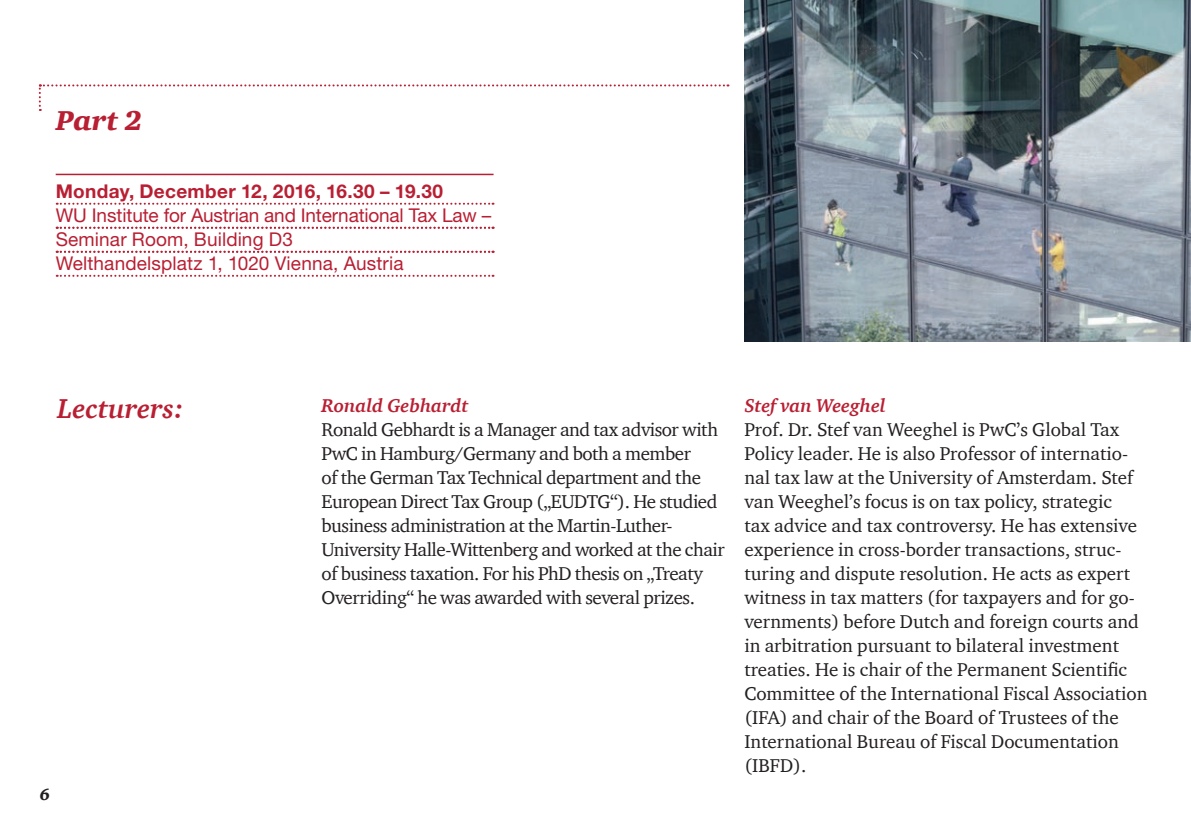
<style>
.page{position:relative;width:1191px;height:840px;background:#fff}
.page>*{position:absolute;margin:0;border:0;box-sizing:border-box;transform-origin:0 0}
.t1{font:italic 700 28px "ITC Charter Com";color:#b91f33}
.t2{font:italic 900 28px "ITC Charter Com";color:#b91f33}
.t3{font:19px/24px "ITC Charter Com";color:#231f20}
.t4{font:19px/24px "ITC Charter Com";letter-spacing:-.025em;color:#231f20}
.t5{font:19px/24px "Helvetica Neue LT Pro";color:#b91f33}
.t6{font:700 19px "Helvetica Neue LT Pro";letter-spacing:.015em;color:#b91f33}
.t7{font:italic 700 19px "ITC Charter Com";color:#b91f33}
.t8{font:italic 900 16px "ITC Charter Com";color:#231f20}
</style>
<div class="page">
<img style="left:744px;top:0;width:447px;height:341px">
<svg style="left:39px;top:84px;width:689px;height:27px"></svg>
<hr style="left:56px;top:173px;width:437px;height:2px;background:#b91f33">
<svg style="left:57px;top:202px;width:436px;height:2px"></svg>
<svg style="left:57px;top:226px;width:436px;height:2px"></svg>
<svg style="left:57px;top:250px;width:436px;height:2px"></svg>
<svg style="left:57px;top:274px;width:436px;height:2px"></svg>
<h1 class="t2" style="left:56px;top:103px;width:88px">Part 2</h1>
<p class="t6" style="left:56px;top:179px;width:389px">Monday, December 12, 2016, 16.30 – 19.30</p>
<p class="t5" style="left:56px;top:202px;width:437px">WU Institute for Austrian and International Tax Law –<br>Seminar Room, Building D3<br>Welthandelsplatz 1, 1020 Vienna, Austria</p>
<h1 class="t1" style="left:58px;top:391px;width:128px">Lecturers:</h1>
<p class="t8" style="left:40px;top:784px;width:12px">6</p>
<p class="t7" style="left:321px;top:393px;width:148px">Ronald Gebhardt</p>
<p class="t4" style="left:321px;top:417px;width:405px">Ronald Gebhardt is a Manager and tax advisor with PwC in Hamburg/Germany and both a member<br>of the German Tax Technical department and the European Direct Tax Group („EUDTG“). He studied business administration at the Martin-Luther-University Halle-Wittenberg and worked at the chair of business taxation. For his PhD thesis on „Treaty Overriding“ he was awarded with several prizes.</p>
<p class="t7" style="left:744px;top:393px;width:143px">Stef van Weeghel</p>
<p class="t3" style="left:744px;top:417px;width:404px">Prof. Dr. Stef van Weeghel is PwC’s Global Tax Policy leader. He is also Professor of internatio&shy;nal tax law at the University of Amsterdam. Stef van Weeghel’s focus is on tax policy, strategic<br>tax advice and tax controversy. He has extensive experience in cross-border transactions, struc&shy;turing and dispute resolution. He acts as expert witness in tax matters (for taxpayers and for go&shy;vernments) before Dutch and foreign courts and in arbitration pursuant to bilateral investment treaties. He is chair of the Permanent Scientific Committee of the International Fiscal Association (IFA) and chair of the Board of Trustees of the International Bureau of Fiscal Documentation (IBFD).</p>
</div>
